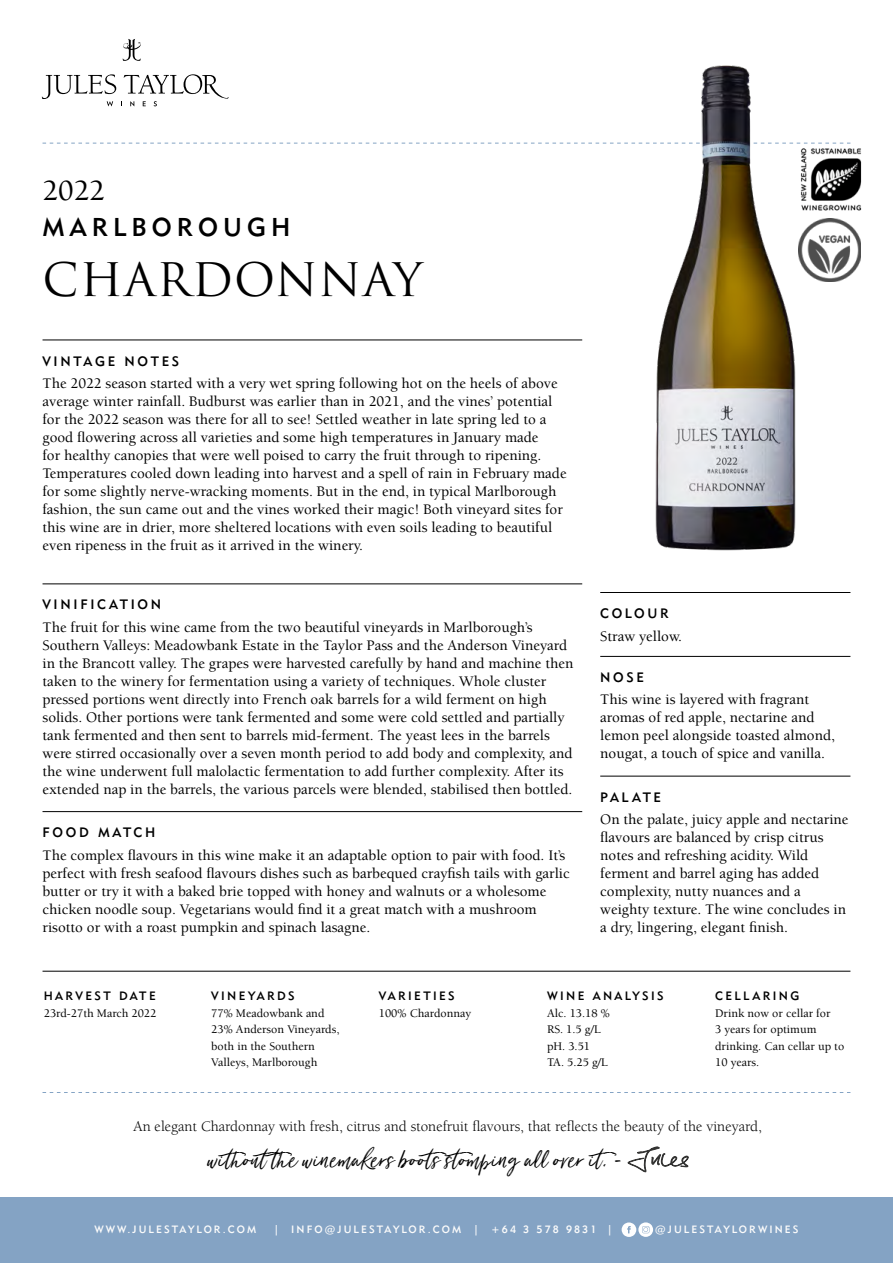
<style>
.page{position:relative;width:893px;height:1263px;background:#fff}
.page>*{position:absolute;margin:0;border:0;box-sizing:border-box;transform-origin:0 0}
.t1{font:45px "Trajan Pro";letter-spacing:.025em;color:#000}
.t2{font:30px "Just Lovely Slanted Alt 1";letter-spacing:.02em;color:#000}
.t3{font:500 30px "Berkeley Std";color:#000}
.t4{font:25.5px "Geometric 415 BT Medium A";letter-spacing:.2em;color:#000}
.t5{font:500 15px/18px "Berkeley Std";color:#000}
.t6{font:15px "Berkeley Std";color:#000}
.t7{font:13.5px "Geometric 415 BT Medium A";letter-spacing:.2em;color:#000}
.t8{font:500 12px/16.5px "Berkeley Std";color:#000}
.t9{font:12px "Geometric 415 BT Medium A";letter-spacing:.2em;color:#000}
.t10{font:10.5px "Geometric 415 BT Medium A";letter-spacing:.2em;color:#fbfbfb}
.s1{font-size:33px}
</style>
<div class="page">
<div style="left:0;top:1197px;width:893px;height:66px;background:#84a3c4"></div>
<svg style="left:43px;top:143px;width:807px;height:1px"></svg>
<svg style="left:43px;top:1092px;width:807px;height:1px"></svg>
<svg style="left:622px;top:1222px;width:31px;height:15px"></svg>
<hr style="left:43px;top:340px;width:539px;height:1px;background:#000">
<hr style="left:43px;top:583px;width:539px;height:1px;background:#000">
<hr style="left:43px;top:811px;width:539px;height:1px;background:#000">
<hr style="left:600px;top:592px;width:250px;height:1px;background:#000">
<hr style="left:600px;top:656px;width:250px;height:1px;background:#000">
<hr style="left:600px;top:776px;width:250px;height:1px;background:#000">
<svg style="left:627px;top:1146px;width:62px;height:27px"></svg>
<hr style="left:43px;top:971px;width:807px;height:1px;background:#000">
<img style="left:651px;top:65px;width:149px;height:486px">
<svg style="left:123px;top:39px;width:18px;height:22px"></svg>
<svg style="left:42px;top:74px;width:187px;height:32px"></svg>
<img style="left:792px;top:148px;width:70px;height:74px">
<img style="left:798px;top:218px;width:63px;height:63px">
<h2 class="t3" style="left:43px;top:175px;width:64px">2022</h2>
<h3 class="t4" style="left:43px;top:212px;width:249px">MARLBOROUGH</h3>
<h1 class="t1" style="left:43px;top:251px;width:381px">CHARDONNAY</h1>
<p class="t7" style="left:43px;top:352px;width:138px">VINTAGE NOTES</p>
<p class="t5" style="left:43px;top:375px;width:526px">The 2022 season started with a very wet spring following hot on the heels of above average winter rainfall. Budburst was earlier than in 2021, and the vines’ potential for the 2022 season was there for all to see! Settled weather in late spring led to a good flowering across all varieties and some high temperatures in January made<br>for healthy canopies that were well poised to carry the fruit through to ripening.<br>Temperatures cooled down leading into harvest and a spell of rain in February made for some slightly nerve-wracking moments. But in the end, in typical Marlborough fashion, the sun came out and the vines worked their magic! Both vineyard sites for this wine are in drier, more sheltered locations with even soils leading to beautiful even ripeness in the fruit as it arrived in the winery.</p>
<p class="t7" style="left:43px;top:596px;width:120px">VINIFICATION</p>
<p class="t5" style="left:43px;top:618px;width:532px">The fruit for this wine came from the two beautiful vineyards in Marlborough’s Southern Valleys: Meadowbank Estate in the Taylor Pass and the Anderson Vineyard in the Brancott valley. The grapes were harvested carefully by hand and machine then taken to the winery for fermentation using a variety of techniques. Whole cluster pressed portions went directly into French oak barrels for a wild ferment on high solids. Other portions were tank fermented and some were cold settled and partially tank fermented and then sent to barrels mid-ferment. The yeast lees in the barrels were stirred occasionally over a seven month period to add body and complexity, and the wine underwent full malolactic fermentation to add further complexity. After its extended nap in the barrels, the various parcels were blended, stabilised then bottled.</p>
<p class="t7" style="left:43px;top:824px;width:114px">FOOD MATCH</p>
<p class="t5" style="left:43px;top:846px;width:529px">The complex flavours in this wine make it an adaptable option to pair with food. It’s perfect with fresh seafood flavours dishes such as barbequed crayfish tails with garlic butter or try it with a baked brie topped with honey and walnuts or a wholesome chicken noodle soup. Vegetarians would find it a great match with a mushroom risotto or with a roast pumpkin and spinach lasagne.</p>
<p class="t7" style="left:600px;top:605px;width:70px">COLOUR</p>
<p class="t5" style="left:600px;top:627px;width:83px">Straw yellow.</p>
<p class="t7" style="left:600px;top:669px;width:45px">NOSE</p>
<p class="t5" style="left:600px;top:691px;width:236px">This wine is layered with fragrant aromas of red apple, nectarine and lemon peel alongside toasted almond, nougat, a touch of spice and vanilla.</p>
<p class="t7" style="left:600px;top:789px;width:62px">PALATE</p>
<p class="t5" style="left:600px;top:811px;width:250px">On the palate, juicy apple and nectarine flavours are balanced by crisp citrus notes and refreshing acidity. Wild ferment and barrel aging has added complexity, nutty nuances and a weighty texture. The wine concludes in a dry, lingering, elegant finish.</p>
<p class="t9" style="left:44px;top:988px;width:113px">HARVEST DATE</p>
<p class="t8" style="left:44px;top:1005px;width:114px">23rd-27th March 2022</p>
<p class="t9" style="left:211px;top:988px;width:85px">VINEYARDS</p>
<p class="t8" style="left:211px;top:1005px;width:130px">77% Meadowbank and<br>23% Anderson Vineyards, both in the Southern<br>Valleys, Marlborough</p>
<p class="t9" style="left:379px;top:988px;width:77px">VARIETIES</p>
<p class="t8" style="left:379px;top:1005px;width:94px">100% Chardonnay</p>
<p class="t9" style="left:547px;top:988px;width:118px">WINE ANALYSIS</p>
<p class="t8" style="left:547px;top:1005px;width:64px">Alc. 13.18 %<br>RS. 1.5 g/L pH. 3.51<br>TA. 5.25 g/L</p>
<p class="t9" style="left:715px;top:988px;width:86px">CELLARING</p>
<p class="t8" style="left:715px;top:1005px;width:131px">Drink now or cellar for<br>3 years for optimum drinking. Can cellar up to<br>10 years.</p>
<p class="t6" style="left:134px;top:1118px;width:630px">An elegant Chardonnay with fresh, citrus and stonefruit flavours, that reflects the beauty of the vineyard,</p>
<h2 class="t2" style="left:207px;top:1142px;width:418px">withoutthe winemakers boots stomping all over it. <span class="s1">-</span></h2>
<p class="t10" style="left:94px;top:1223px;width:163px">WWW.JULESTAYLOR.COM</p>
<p class="t10" style="left:274px;top:1223px;width:340px">| INFO@JULESTAYLOR.COM | +64 3 578 9831 |</p>
<p class="t10" style="left:655px;top:1223px;width:145px">@JULESTAYLORWINES</p>
</div>
